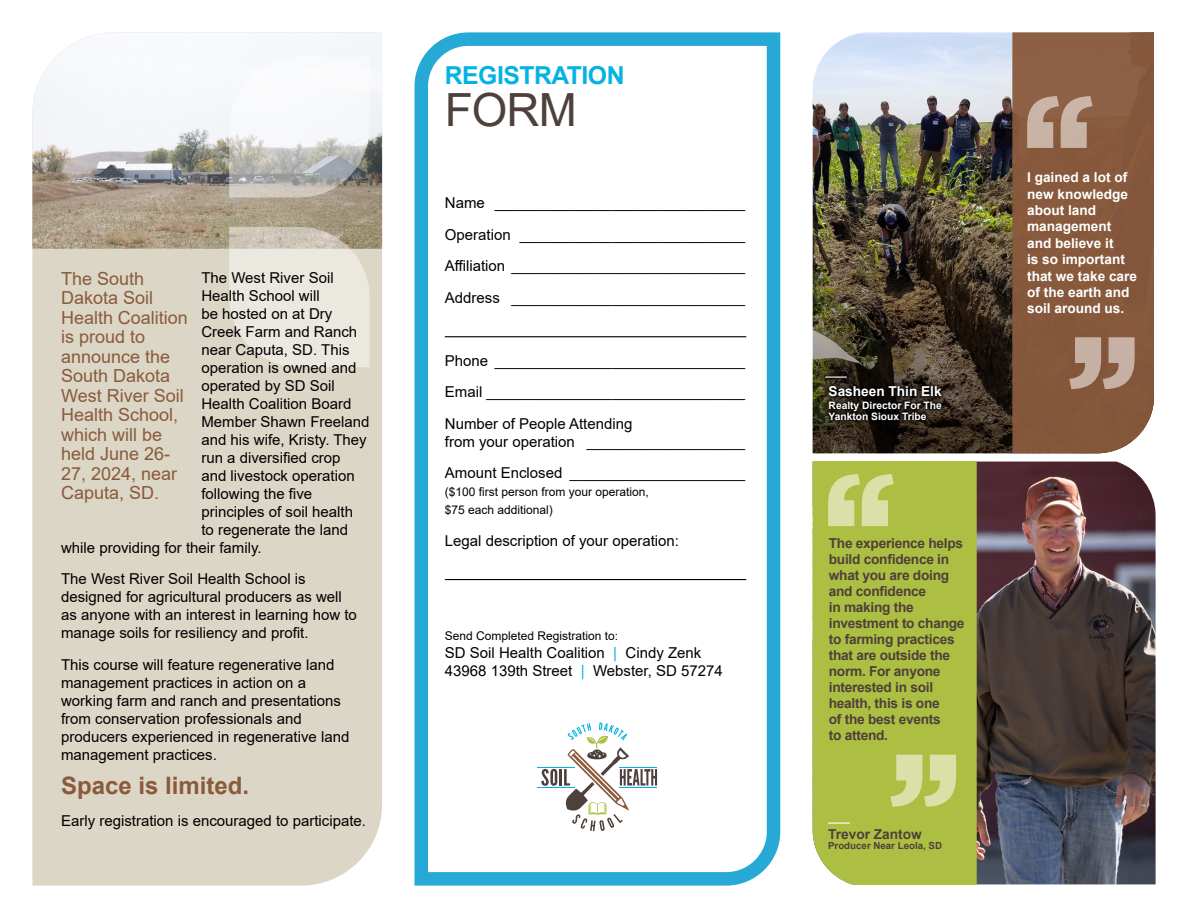
<style>
.page{position:relative;width:1188px;height:918px;background:#fff}
.page>*{position:absolute;margin:0;border:0;box-sizing:border-box;transform-origin:0 0}
.t1{font:45.75px "Arial";color:#4e403a}
.t2{font:700 24.75px "Arial";letter-spacing:-.02em;color:#04b3e2}
.t3{font:700 24px "Arial";color:#8a5a3d}
.t4{font:18px/19.5px "Arial";color:#8a5a3d}
.t5{font:15px/18px "Arial";color:#000}
.t6{font:700 13.65px/16px "Arial";letter-spacing:-.02em;color:#4e403a}
.t7{font:700 13.65px/16.4px "Arial";color:#fff}
.t8{font:700 13.65px "Arial";color:#4e403a}
.t9{font:12px/18px "Arial";color:#000}
.t10{font:700 10.2px/10.2px "Arial";color:#fff}
.t11{font:700 9.75px "Arial";color:#4e403a}
.s1{color:#04b3e2}
</style>
<div class="page">
<div style="left:32px;top:249px;width:350px;height:637px;background:#dcd6c6"></div>
<img style="left:32px;top:32px;width:350px;height:217px">
<svg style="left:229px;top:227px;width:141px;height:140px;background:#e3dfd4"></svg>
<svg style="left:229px;top:57px;width:141px;height:140px"></svg>
<img style="left:813px;top:32px;width:199px;height:421px">
<svg style="left:1012px;top:32px;width:142px;height:421px;background:#885b3f"></svg>
<svg style="left:1027px;top:96px;width:66px;height:52px;background:#b39684"></svg>
<svg style="left:1069px;top:337px;width:66px;height:52px;background:#af917f"></svg>
<svg style="left:824px;top:381px;width:123px;height:44px;background:#19140e"></svg>
<svg style="left:820px;top:371px;width:32px;height:12px"></svg>
<svg style="left:825px;top:377px;width:22px;height:1px"></svg>
<svg style="left:414px;top:32px;width:367px;height:854px"></svg>
<svg style="left:534px;top:718px;width:127px;height:117px"></svg>
<hr style="left:445px;top:336px;width:301px;height:1px;background:#000">
<hr style="left:445px;top:579px;width:301px;height:1px;background:#000">
<img style="left:977px;top:462px;width:179px;height:422px">
<div style="left:813px;top:462px;width:164px;height:422px;background:#adbf43"></div>
<svg style="left:828px;top:474px;width:66px;height:52px;background:#cad586"></svg>
<svg style="left:890px;top:755px;width:66px;height:52px;background:#cad585"></svg>
<svg style="left:828px;top:823px;width:22px;height:1px"></svg>
<p class="t5" style="left:201px;top:268px;width:134px">The West River Soil</p>
<p class="t5" style="left:201px;top:286px;width:120px">Health School will</p>
<p class="t5" style="left:201px;top:304px;width:132px">be hosted on at Dry</p>
<p class="t5" style="left:201px;top:322px;width:157px">Creek Farm and Ranch</p>
<p class="t5" style="left:201px;top:340px;width:150px">near Caputa, SD. This</p>
<p class="t5" style="left:201px;top:358px;width:157px">operation is owned and</p>
<p class="t5" style="left:201px;top:376px;width:135px">operated by SD Soil</p>
<p class="t5" style="left:201px;top:394px;width:152px">Health Coalition Board</p>
<p class="t5" style="left:201px;top:412px;width:170px">Member Shawn Freeland</p>
<p class="t5" style="left:201px;top:430px;width:167px">and his wife, Kristy. They</p>
<p class="t5" style="left:201px;top:448px;width:141px">run a diversified crop</p>
<p class="t5" style="left:201px;top:466px;width:155px">and livestock operation</p>
<p class="t5" style="left:201px;top:484px;width:112px">following the five</p>
<p class="t5" style="left:201px;top:502px;width:153px">principles of soil health</p>
<p class="t5" style="left:201px;top:520px;width:148px">to regenerate the land</p>
<p class="t5" style="left:61px;top:538px;width:202px">while providing for their family.</p>
<p class="t5" style="left:61px;top:570px;width:297px">The West River Soil Health School is designed for agricultural producers as well as anyone with an interest in learning how to manage soils for resiliency and profit.</p>
<p class="t5" style="left:61px;top:655px;width:290px">This course will feature regenerative land management practices in action on a working farm and ranch and presentations from conservation professionals and producers experienced in regenerative land management practices.</p>
<h3 class="t3" style="left:61px;top:769px;width:190px">Space is limited.</h3>
<p class="t5" style="left:61px;top:811px;width:307px">Early registration is encouraged to participate.</p>
<p class="t4" style="left:61px;top:269px;width:128px">The South<br>Dakota Soil<br>Health Coalition is proud to announce the<br>South Dakota<br>West River Soil<br>Health School, which will be held June 26-<br>27, 2024, near<br>Caputa, SD.</p>
<h2 class="t2" style="left:445px;top:58px;width:181px">REGISTRATION</h2>
<h1 class="t1" style="left:445px;top:79px;width:133px">FORM</h1>
<p class="t5" style="left:445px;top:187px;width:302px;line-height:31.5px;text-align:justify">Name ______________________________ Operation ___________________________ Affiliation ____________________________ Address ____________________________</p>
<p class="t5" style="left:445px;top:345px;width:302px;line-height:31.5px;text-align:justify">Phone ______________________________ Email _______________________________ Number of People Attending</p>
<p class="t5" style="left:445px;top:426px;width:302px;line-height:31.5px">from your operation ___________________<br>Amount Enclosed _____________________</p>
<p class="t9" style="left:445px;top:483px;width:206px">($100 first person from your operation, $75 each additional)</p>
<p class="t5" style="left:445px;top:532px;width:236px">Legal description of your operation:</p>
<p class="t9" style="left:445px;top:627px;width:175px">Send Completed Registration to:</p>
<p class="t5" style="left:445px;top:644px;width:279px">SD Soil Health Coalition <span class="s1">|</span> Cindy Zenk<br>43968 139th Street <span class="s1">|</span> Webster, SD 57274</p>
<p class="t7" style="left:829px;top:383px;width:115px">Sasheen Thin Elk</p>
<p class="t10" style="left:829px;top:401px;width:115px">Realty Director For The<br>Yankton Sioux Tribe</p>
<p class="t6" style="left:829px;top:535px;width:137px">The experience helps build confidence in what you are doing and confidence<br>in making the investment to change to farming practices that are outside the norm. For anyone interested in soil health, this is one<br>of the best events<br>to attend.</p>
<p class="t8" style="left:828px;top:824px;width:95px">Trevor Zantow</p>
<p class="t11" style="left:828px;top:839px;width:115px">Producer Near Leola, SD</p>
<p class="t7" style="left:1027px;top:169px;width:112px">I gained a lot of new knowledge about land management and believe it<br>is so important that we take care of the earth and soil around us.</p>
</div>
